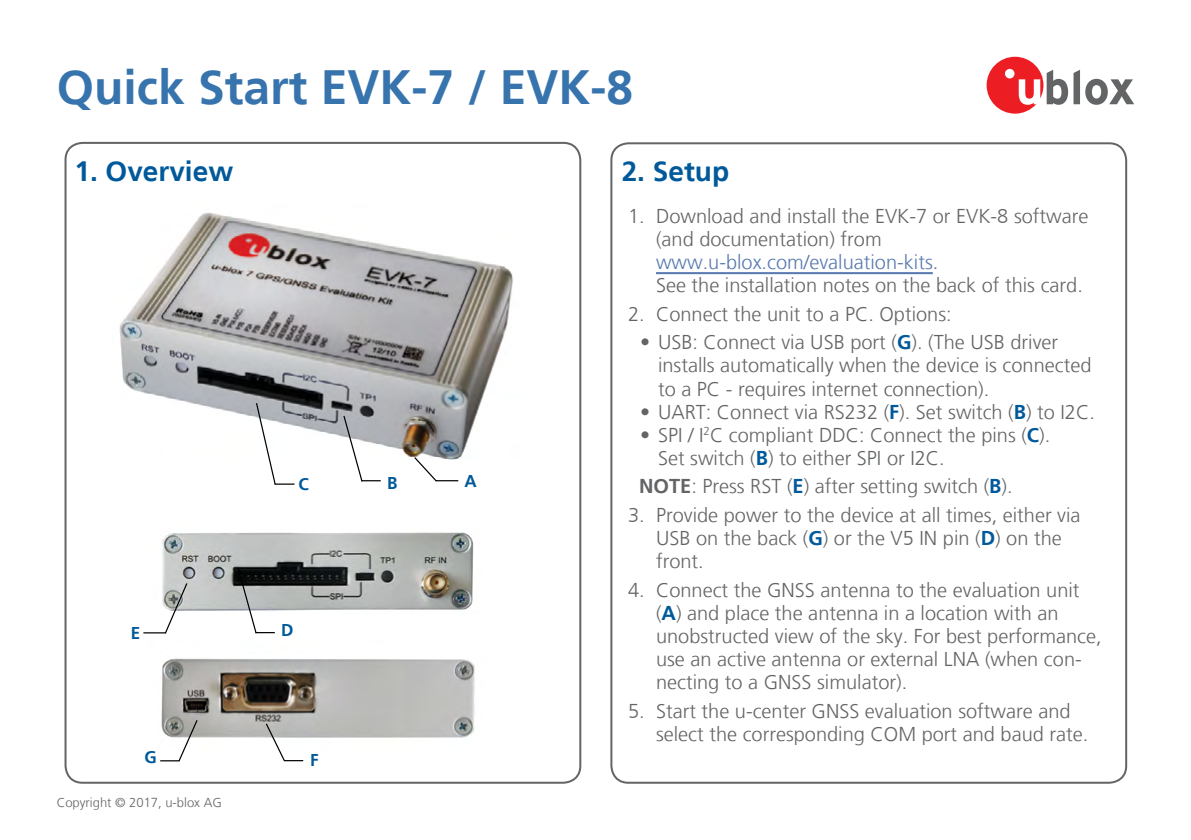
<style>
.page{position:relative;width:1191px;height:840px;background:#fff}
.page>*{position:absolute;margin:0;border:0;box-sizing:border-box;transform-origin:0 0}
.t1{font:700 48px "Frutiger";color:#3774ad}
.t2{font:700 28px "Frutiger";color:#00599a}
.t3{font:300 20px/23px "Frutiger";color:#636466}
.t4{font:700 17px "Frutiger";color:#00599a}
.t5{font:300 13px "Frutiger";color:#636466}
.s1{color:#5879b0}
.s2{font-weight:700;color:#00599a}
.s3{font-weight:700}
</style>
<div class="page">
<img style="left:119px;top:212px;width:394px;height:247px">
<img style="left:162px;top:532px;width:312px;height:79px">
<img style="left:161px;top:658px;width:314px;height:80px">
<hr style="left:656px;top:272px;width:276px;height:2px;background:#5879b0">
<div style="left:610px;top:142px;width:517px;height:641px;border:2px solid #636466;border-radius:17px"></div>
<svg style="left:986px;top:57px;width:148px;height:57px"></svg>
<div style="left:65px;top:142px;width:516px;height:641px;border:2px solid #636466;border-radius:17px"></div>
<svg style="left:413px;top:455px;width:45px;height:27px"></svg>
<svg style="left:265px;top:721px;width:38px;height:41px"></svg>
<svg style="left:160px;top:718px;width:39px;height:44px"></svg>
<svg style="left:342px;top:414px;width:39px;height:68px"></svg>
<svg style="left:143px;top:581px;width:45px;height:53px"></svg>
<svg style="left:255px;top:401px;width:39px;height:84px"></svg>
<svg style="left:237px;top:566px;width:38px;height:68px"></svg>
<h1 class="t1" style="left:57px;top:59px;width:578px">Quick Start EVK-7 / EVK-8</h1>
<h2 class="t2" style="left:74px;top:155px;width:160px">1. Overview</h2>
<p class="t4" style="left:131px;top:622px;width:11px">E</p>
<p class="t4" style="left:299px;top:473px;width:12px">C</p>
<p class="t4" style="left:281px;top:620px;width:14px">D</p>
<p class="t4" style="left:144px;top:746px;width:14px">G</p>
<p class="t4" style="left:310px;top:749px;width:10px">F</p>
<p class="t5" style="left:57px;top:794px;width:167px">Copyright © 2017, u-blox AG</p>
<p class="t4" style="left:387px;top:472px;width:12px">B</p>
<p class="t4" style="left:464px;top:471px;width:14px">A</p>
<h2 class="t2" style="left:622px;top:155px;width:109px">2. Setup</h2>
<p class="t3" style="left:656px;top:205px;width:434px;text-indent:-28px">1. Download and install the EVK-7 or EVK-8 software (and documentation) from <span class="s1">www.u-blox.com/evaluation-kits</span>.<br>See the installation notes on the back of this card.</p>
<p class="t3" style="left:628px;top:302px;width:325px">2. Connect the unit to a PC. Options:</p>
<p class="t3" style="left:658px;top:331px;width:435px;text-indent:-18px">• USB: Connect via USB port (<span class="s2">G</span>). (The USB driver installs automatically when the device is connected to a PC - requires internet connection).</p>
<p class="t3" style="left:640px;top:400px;width:456px">• UART: Connect via RS232 (<span class="s2">F</span>). Set switch (<span class="s2">B</span>) to I2C.</p>
<p class="t3" style="left:658px;top:423px;width:394px;text-indent:-18px">• SPI / I<sup>2</sup>C compliant DDC: Connect the pins (<span class="s2">C</span>).<br>Set switch (<span class="s2">B</span>) to either SPI or I2C.</p>
<p class="t3" style="left:639px;top:475px;width:375px"><span class="s3">NOTE</span>: Press RST (<span class="s2">E</span>) after setting switch (<span class="s2">B</span>).</p>
<p class="t3" style="left:656px;top:503px;width:426px;text-indent:-28px">3. Provide power to the device at all times, either via<br>USB on the back (<span class="s2">G</span>) or the V5 IN pin (<span class="s2">D</span>) on the front.</p>
<p class="t3" style="left:656px;top:578px;width:447px;text-indent:-28px">4. Connect the GNSS antenna to the evaluation unit (<span class="s2">A</span>) and place the antenna in a location with an unobstructed view of the sky. For best performance, use an active antenna or external LNA (when con&shy;necting to a GNSS simulator).</p>
<p class="t3" style="left:656px;top:699px;width:434px;text-indent:-28px">5. Start the u-center GNSS evaluation software and select the corresponding COM port and baud rate.</p>
</div>
